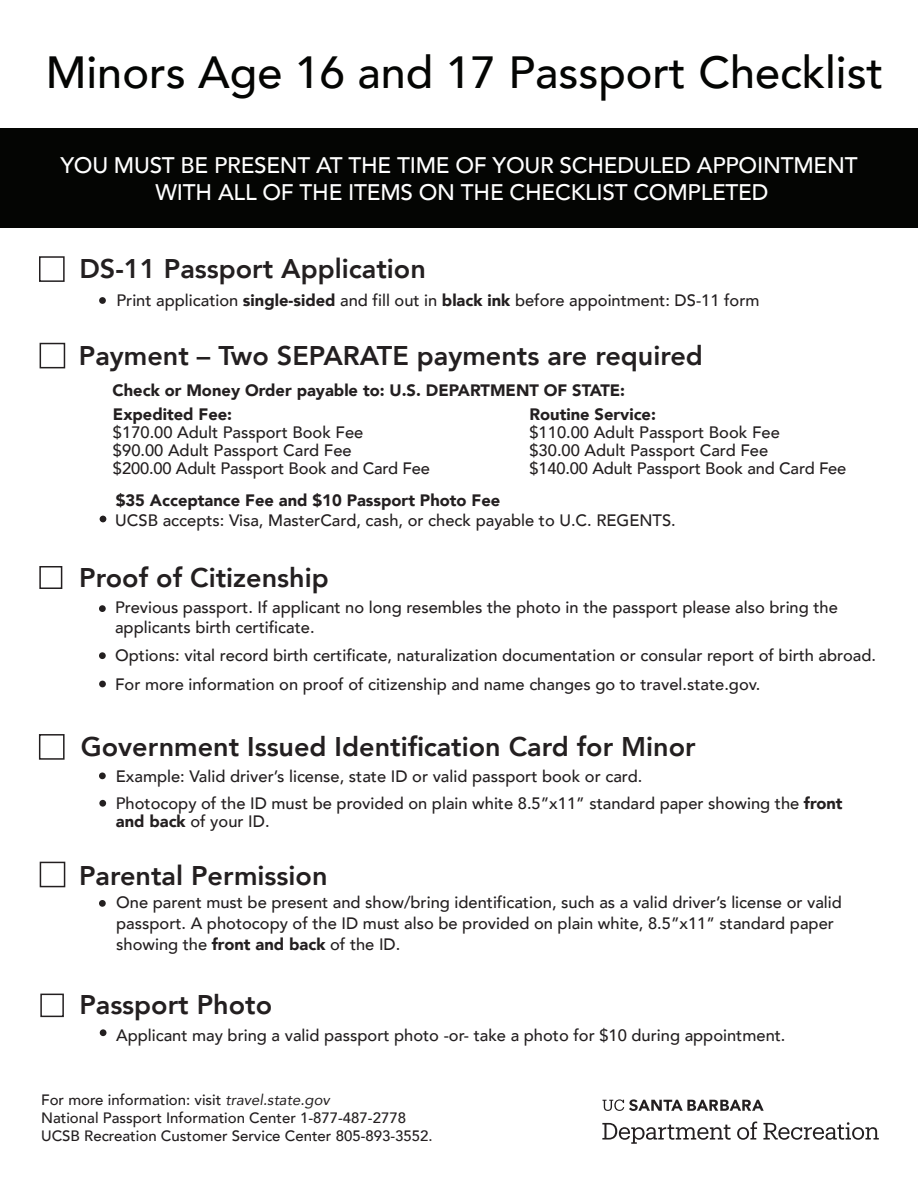
<style>
.page{position:relative;width:918px;height:1188px;background:#fff}
.page>*{position:absolute;margin:0;border:0;box-sizing:border-box;transform-origin:0 0}
.t1{font:500 45px "Avenir";color:#040503}
.t2{font:800 27px "Avenir";color:#231f20}
.t3{font:500 22.5px/27px "Avenir";letter-spacing:-.01em;color:#fff;text-align:center}
.t4{font:500 16.5px/18px "Avenir";color:#231f20}
.t5{font:900 16.5px/24px "Avenir";color:#231f20}
.t6{font:500 15px/18px "Avenir";color:#231f20}
.s1{font-weight:900}
.s2{font-weight:400;font-style:italic}
</style>
<div class="page">
<div style="left:39px;top:566px;width:23px;height:23px;border:2px solid #231f20"></div>
<div style="left:40px;top:994px;width:24px;height:23px;border:2px solid #231f20"></div>
<div style="left:99px;top:772px;width:7px;height:7px;background:#231f20;border-radius:50%"></div>
<div style="left:99px;top:605px;width:7px;height:7px;background:#231f20;border-radius:50%"></div>
<div style="left:99px;top:652px;width:7px;height:7px;background:#231f20;border-radius:50%"></div>
<div style="left:100px;top:1029px;width:6px;height:7px;background:#231f20;border-radius:50%"></div>
<div style="left:99px;top:297px;width:7px;height:7px;background:#231f20;border-radius:50%"></div>
<svg style="left:100px;top:516px;width:6px;height:6px"></svg>
<div style="left:39px;top:256px;width:26px;height:26px;border:2px solid #231f20"></div>
<div style="left:40px;top:343px;width:25px;height:25px;border:2px solid #231f20"></div>
<div style="left:39px;top:734px;width:26px;height:26px;border:2px solid #231f20"></div>
<div style="left:99px;top:800px;width:7px;height:7px;background:#231f20;border-radius:50%"></div>
<div style="left:99px;top:900px;width:7px;height:7px;background:#231f20;border-radius:50%"></div>
<div style="left:40px;top:862px;width:25px;height:25px;border:2px solid #231f20"></div>
<div style="left:99px;top:681px;width:7px;height:6px;background:#231f20;border-radius:50%"></div>
<div style="left:0;top:129px;width:918px;height:99px;background:#040503"></div>
<svg style="left:602px;top:1123px;width:129px;height:21px"></svg>
<svg style="left:737px;top:1122px;width:20px;height:18px"></svg>
<svg style="left:763px;top:1122px;width:116px;height:18px"></svg>
<svg style="left:603px;top:1099px;width:161px;height:12px"></svg>
<h1 class="t1" style="left:46px;top:34px;width:839px">Minors Age 16 and 17 Passport Checklist</h1>
<h3 class="t3" style="left:60px;top:150px;width:799px">YOU MUST BE PRESENT AT THE TIME OF YOUR SCHEDULED APPOINTMENT<br>WITH ALL OF THE ITEMS ON THE CHECKLIST COMPLETED</h3>
<h2 class="t2" style="left:79px;top:248px;width:348px">DS-11 Passport Application</h2>
<p class="t4" style="left:116px;top:291px;width:645px">Print application <span class="s1">single-sided</span> and fill out in <span class="s1">black ink</span> before appointment: DS-11 form</p>
<h2 class="t2" style="left:79px;top:334px;width:625px">Payment – Two SEPARATE payments are required</h2>
<p class="t5" style="left:112px;top:378px;width:514px">Check or Money Order payable to: U.S. DEPARTMENT OF STATE:<br>Expedited Fee:</p>
<p class="t4" style="left:113px;top:422px;width:319px">$170.00 Adult Passport Book Fee<br>$90.00 Adult Passport Card Fee<br>$200.00 Adult Passport Book and Card Fee</p>
<p class="t5" style="left:529px;top:402px;width:128px">Routine Service:</p>
<p class="t4" style="left:529px;top:422px;width:319px">$110.00 Adult Passport Book Fee<br>$30.00 Adult Passport Card Fee<br>$140.00 Adult Passport Book and Card Fee</p>
<p class="t5" style="left:116px;top:488px;width:386px">$35 Acceptance Fee and $10 Passport Photo Fee</p>
<p class="t4" style="left:115px;top:510px;width:562px">UCSB accepts: Visa, MasterCard, cash, or check payable to U.C. REGENTS.</p>
<h2 class="t2" style="left:79px;top:556px;width:251px">Proof of Citizenship</h2>
<p class="t4" style="left:115px;top:597px;width:724px;line-height:19.5px">Previous passport. If applicant no long resembles the photo in the passport please also bring the applicants birth certificate.</p>
<p class="t4" style="left:115px;top:640px;width:763px;line-height:28.5px">Options: vital record birth certificate, naturalization documentation or consular report of birth abroad.<br>For more information on proof of citizenship and name changes go to travel.state.gov.</p>
<h2 class="t2" style="left:81px;top:725px;width:617px">Government Issued Identification Card for Minor</h2>
<p class="t4" style="left:116px;top:762px;width:728px;line-height:27px">Example: Valid driver’s license, state ID or valid passport book or card.<br>Photocopy of the ID must be provided on plain white 8.5”x11” standard paper showing the <span class="s1">front</span></p>
<p class="t4" style="left:116px;top:811px;width:155px"><span class="s1">and back</span> of your ID.</p>
<h2 class="t2" style="left:79px;top:854px;width:250px">Parental Permission</h2>
<p class="t4" style="left:116px;top:891px;width:727px;line-height:21px">One parent must be present and show/bring identification, such as a valid driver’s license or valid passport. A photocopy of the ID must also be provided on plain white, 8.5”x11” standard paper showing the <span class="s1">front and back</span> of the ID.</p>
<h2 class="t2" style="left:79px;top:984px;width:194px">Passport Photo</h2>
<p class="t4" style="left:116px;top:1025px;width:671px">Applicant may bring a valid passport photo -or- take a photo for $10 during appointment.</p>
<p class="t6" style="left:41px;top:1090px;width:393px">For more information: visit <span class="s2">travel.state.gov<br></span>National Passport Information Center 1-877-487-2778<br>UCSB Recreation Customer Service Center 805-893-3552.</p>
</div>
